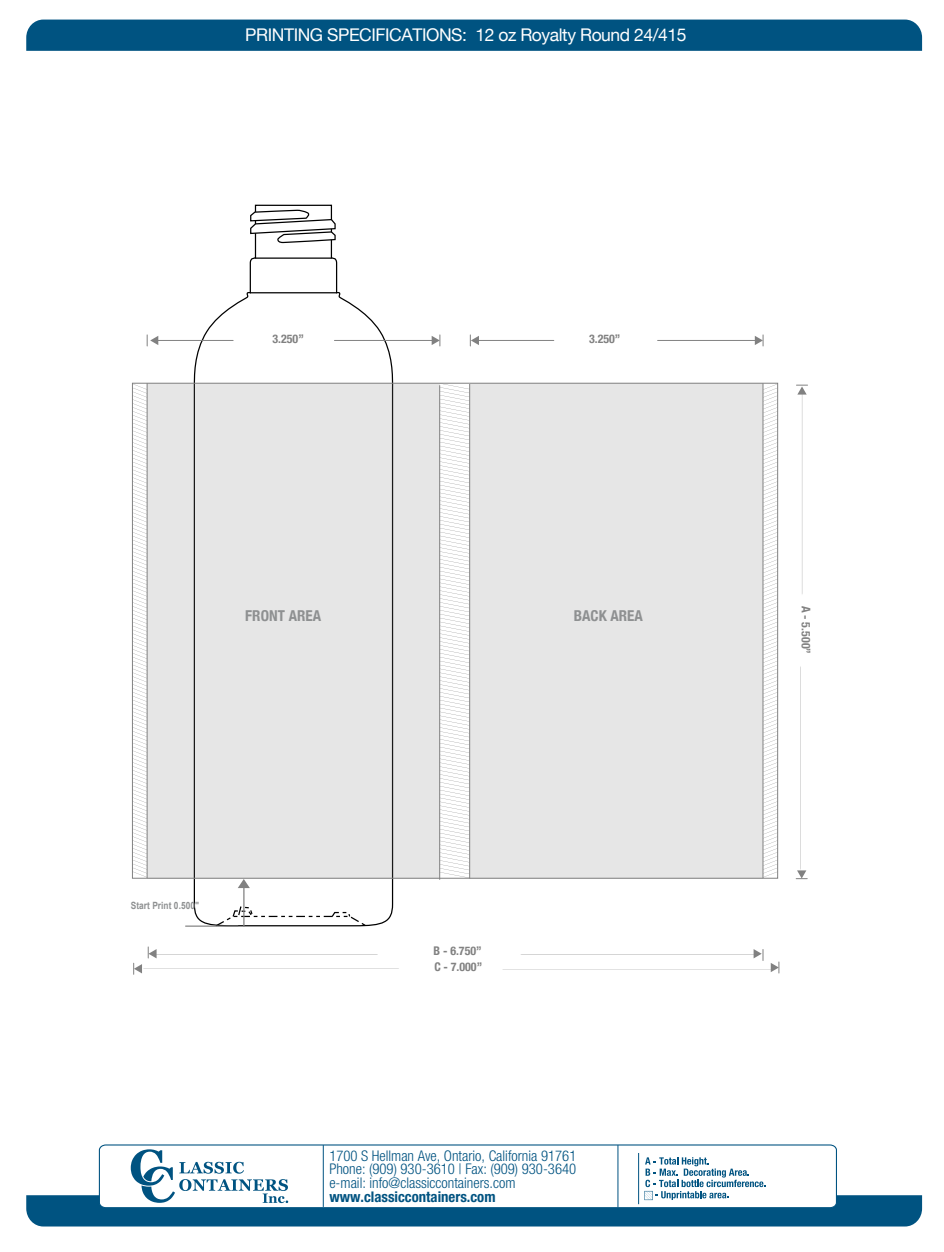
<style>
.page{position:relative;width:944px;height:1252px;background:#fff}
.page>*{position:absolute;margin:0;border:0;box-sizing:border-box;transform-origin:0 0}
.t1{font:17.5px "Helvetica Neue";letter-spacing:-.025em;color:#fff}
.t2{font:700 condensed 15px "Helvetica Neue";letter-spacing:.005em;color:#8e9091}
.t3{font:300 condensed 14.75px/13.6px "Helvetica Neue LT Pro";color:#005381;text-align:justify}
.t4{font:700 condensed 14.75px "Helvetica Neue LT Pro";color:#005381}
.t5{font:700 condensed 12px "Helvetica Neue";color:#818181}
.t6{font:700 10px "Arial";letter-spacing:.005em;color:#8e9091;scale:.83 1}
</style>
<div class="page">
<div style="left:26px;top:20px;width:896px;height:31px;background:#005381"></div>
<svg style="left:192px;top:204px;width:202px;height:722px"></svg>
<svg style="left:249px;top:209px;width:87px;height:35px"></svg>
<hr style="left:255px;top:257px;width:76px;height:2px;background:#000">
<hr style="left:250px;top:292px;width:87px;height:1px;background:#000">
<div style="left:147px;top:383px;width:293px;height:495px;background:#e6e6e6"></div>
<div style="left:470px;top:383px;width:293px;height:495px;background:#e6e6e6"></div>
<hr style="left:439px;top:385px;width:1px;height:494px;background:#818181">
<hr style="left:469px;top:384px;width:1px;height:494px;background:#818181">
<hr style="left:334px;top:340px;width:99px;height:1px;background:#818181">
<svg style="left:432px;top:335px;width:8px;height:11px"></svg>
<hr style="left:157px;top:340px;width:76px;height:1px;background:#818181">
<svg style="left:147px;top:335px;width:11px;height:11px"></svg>
<hr style="left:657px;top:340px;width:99px;height:1px;background:#818181">
<svg style="left:755px;top:335px;width:8px;height:11px"></svg>
<hr style="left:477px;top:340px;width:77px;height:1px;background:#818181">
<svg style="left:470px;top:335px;width:9px;height:11px"></svg>
<svg style="left:440px;top:383px;width:29px;height:495px"></svg>
<svg style="left:132px;top:383px;width:15px;height:494px"></svg>
<hr style="left:147px;top:383px;width:1px;height:495px;background:#818181">
<svg style="left:764px;top:384px;width:13px;height:493px"></svg>
<hr style="left:763px;top:383px;width:1px;height:495px;background:#818181">
<svg style="left:26px;top:1144px;width:896px;height:82px"></svg>
<hr style="left:638px;top:1152px;width:1px;height:51px;background:#005381">
<svg style="left:214px;top:905px;width:154px;height:22px"></svg>
<svg style="left:238px;top:878px;width:12px;height:10px"></svg>
<hr style="left:244px;top:881px;width:1px;height:45px;background:#818181">
<hr style="left:185px;top:925px;width:53px;height:1px;background:#818181">
<svg style="left:133px;top:963px;width:9px;height:11px"></svg>
<hr style="left:156px;top:953px;width:221px;height:1px;background:#818181">
<svg style="left:148px;top:946px;width:9px;height:12px"></svg>
<svg style="left:753px;top:949px;width:10px;height:11px"></svg>
<hr style="left:503px;top:968px;width:269px;height:1px;background:#818181">
<hr style="left:521px;top:953px;width:233px;height:1px;background:#818181">
<svg style="left:771px;top:961px;width:8px;height:11px"></svg>
<hr style="left:144px;top:968px;width:254px;height:1px;background:#818181">
<hr style="left:801px;top:392px;width:1px;height:201px;background:#818181">
<svg style="left:796px;top:384px;width:11px;height:10px"></svg>
<svg style="left:796px;top:870px;width:11px;height:9px"></svg>
<hr style="left:800px;top:667px;width:1px;height:201px;background:#818181">
<p class="t1" style="left:245px;top:20px;width:443px">PRINTING SPECIFICATIONS: 12 oz Royalty Round 24/415</p>
<p class="t5" style="left:272px;top:328px;width:33px">3.250”</p>
<p class="t5" style="left:589px;top:328px;width:33px">3.250”</p>
<p class="t2" style="left:245px;top:603px;width:77px">FRONT AREA</p>
<p class="t2" style="left:574px;top:603px;width:71px">BACK AREA</p>
<p class="t6" style="left:131px;top:898px;width:84px">Start Print 0.500"</p>
<p class="t5" style="left:433px;top:940px;width:50px">B - 6.750”</p>
<p class="t5" style="left:434px;top:956px;width:49px">C - 7.000”</p>
<p class="t3" style="left:329px;top:1148px;width:249px">1700 S Hellman Ave, Ontario, California 91761<br>Phone: (909) 930-3610 | Fax: (909) 930-3640 e-mail: info@classiccontainers.com</p>
<p class="t4" style="left:329px;top:1187px;width:168px">www.classiccontainers.com</p>
<p class="t5" style="left:816px;top:605px;width:50px;rotate:90deg">A - 5.500”</p>
</div>
